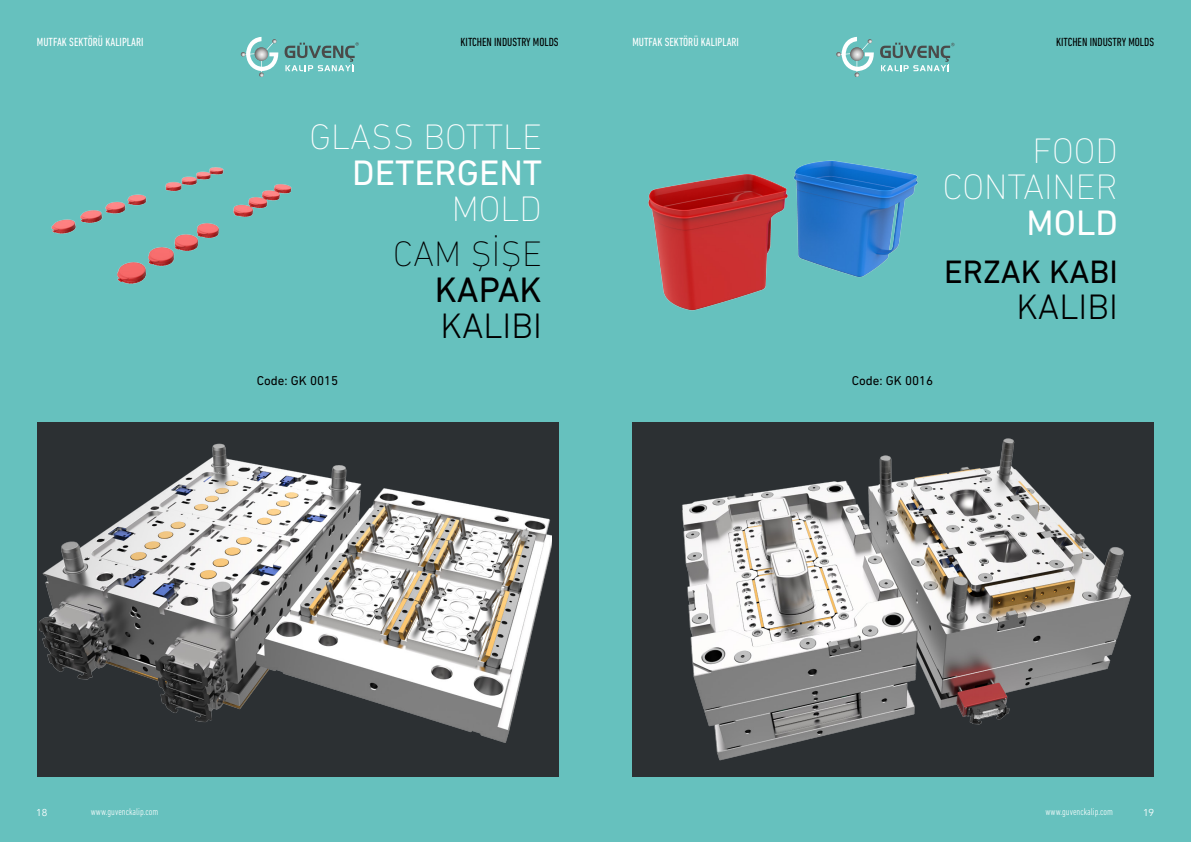
<style>
.page{position:relative;width:1191px;height:842px;background:#fff}
.page>*{position:absolute;margin:0;border:0;box-sizing:border-box;transform-origin:0 0}
.t1{font:200 36px/36px "DIN Next LT Pro";color:#fff;text-align:right}
.t2{font:36px "DIN Next LT Pro";color:#fff}
.t3{font:300 36px "DIN Next LT Pro";color:#000}
.t4{font:200 36px "DIN Next LT Pro";color:#000}
.t5{font:36px "DIN Next LT Pro";color:#000}
.t6{font:33px "DIN Next LT Pro";color:#000}
.t7{font:13px "DIN Next LT Pro";color:#000}
.t8{font:condensed 12px "DIN Next LT Pro";color:#fff}
.t9{font:condensed 12px "DIN Next LT Pro";color:#000}
.t10{font:300 condensed 10px "DIN Next LT Pro";color:#fff}
.t11{font:10px "Avenir";color:#fff}
</style>
<div class="page">
<div style="left:595px;top:0;width:596px;height:842px;background:#66c1be"></div>
<div style="left:0;top:0;width:595px;height:842px;background:#66c1be"></div>
<div style="left:37px;top:422px;width:521px;height:355px;background:#2c3033"></div>
<div style="left:632px;top:422px;width:522px;height:355px;background:#2c3033"></div>
<img style="left:40px;top:443px;width:511px;height:300px">
<img style="left:682px;top:438px;width:450px;height:323px">
<img style="left:51px;top:167px;width:241px;height:117px">
<img style="left:648px;top:160px;width:270px;height:151px">
<svg style="left:241px;top:37px;width:118px;height:40px"></svg>
<svg style="left:836px;top:37px;width:118px;height:40px"></svg>
<p class="t8" style="left:37px;top:35px;width:108px">MUTFAK SEKTÖRÜ KALIPLARI</p>
<p class="t9" style="left:460px;top:35px;width:100px">KITCHEN INDUSTRY MOLDS</p>
<p class="t8" style="left:632px;top:35px;width:108px">MUTFAK SEKTÖRÜ KALIPLARI</p>
<p class="t9" style="left:1056px;top:35px;width:100px">KITCHEN INDUSTRY MOLDS</p>
<h1 class="t1" style="left:309px;top:118px;width:234px">GLASS BOTTLE</h1>
<h1 class="t2" style="left:352px;top:152px;width:191px">DETERGENT</h1>
<h1 class="t1" style="left:452px;top:190px;width:92px">MOLD</h1>
<h1 class="t4" style="left:393px;top:233px;width:150px">CAM ŞİŞE</h1>
<h1 class="t5" style="left:435px;top:269px;width:108px">KAPAK</h1>
<h1 class="t3" style="left:440px;top:305px;width:103px">KALIBI</h1>
<h1 class="t1" style="left:942px;top:133px;width:177px">FOOD<br>CONTAINER</h1>
<h1 class="t2" style="left:1026px;top:202px;width:93px">MOLD</h1>
<h2 class="t6" style="left:944px;top:252px;width:175px">ERZAK KABI</h2>
<h1 class="t3" style="left:1016px;top:286px;width:103px">KALIBI</h1>
<p class="t7" style="left:257px;top:373px;width:83px">Code: GK 0015</p>
<p class="t7" style="left:851px;top:373px;width:83px">Code: GK 0016</p>
<p class="t11" style="left:36px;top:806px;width:13px">18</p>
<p class="t10" style="left:91px;top:806px;width:69px">www.guvenckalip.com</p>
<p class="t10" style="left:1045px;top:806px;width:69px">www.guvenckalip.com</p>
<p class="t11" style="left:1143px;top:806px;width:13px">19</p>
</div>
